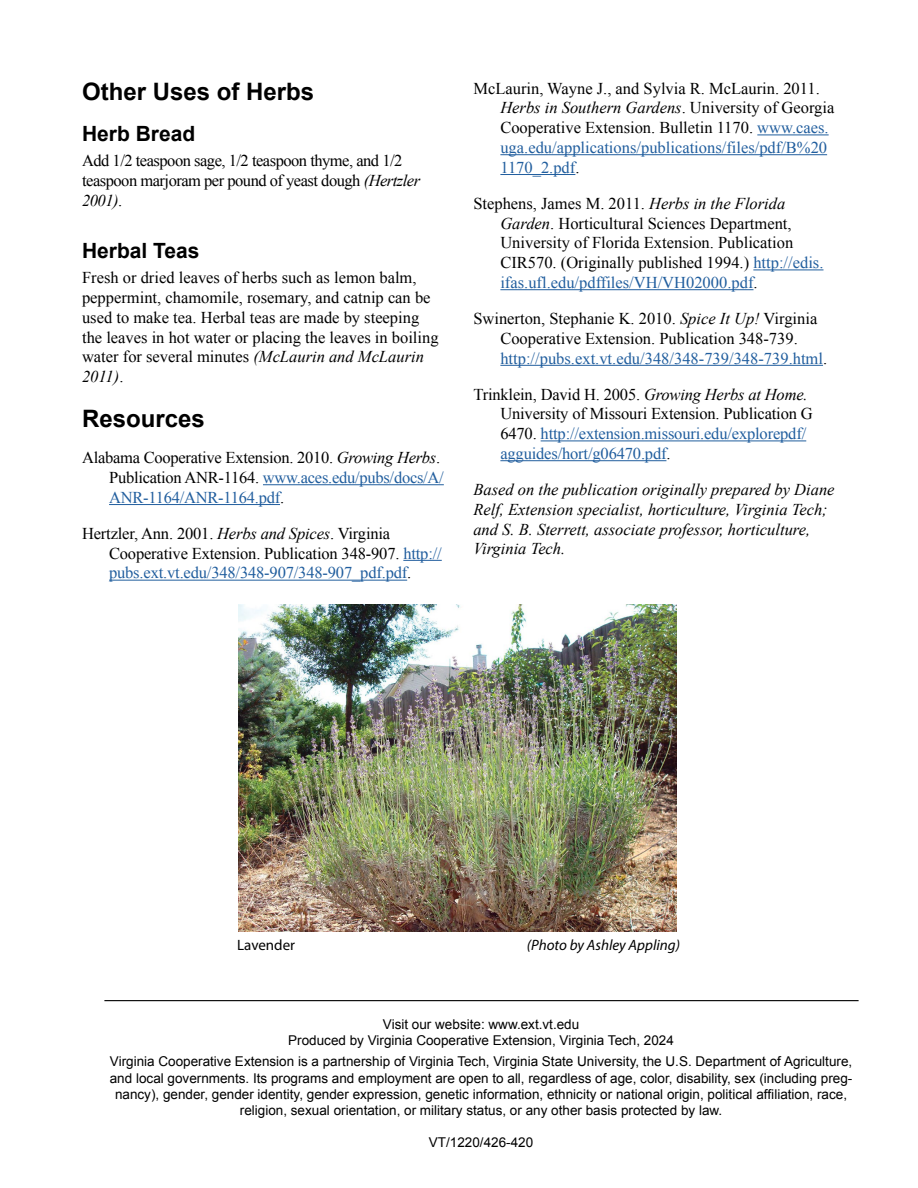
<style>
.page{position:relative;width:918px;height:1188px;background:#fff}
.page>*{position:absolute;margin:0;border:0;box-sizing:border-box;transform-origin:0 0}
.Subhead_1{font:700 24px "Arial";color:#000}
.Body{font:700 24px "Arial";color:#000}
.Subhead_2{font:700 21px "Arial";color:#000}
.Body-2{font:16.5px/19.8px "Times New Roman";color:#000}
.Body-3{font:italic 16.5px/19.8px "Times New Roman";color:#000}
.Body-4{font:16.5px/19.8px "Times New Roman";letter-spacing:-.03em;color:#000}
.t1{font:italic 15px "Myriad Pro";color:#000}
.t2{font:15px "Myriad Pro";color:#000}
.t3{font:13.5px/16.2px "Arial";color:#000;text-align:center}
.s1{font-style:italic}
.s2{color:#215e9e}
</style>
<div class="page">
<hr style="left:263px;top:484px;width:181px;height:1px;background:#215e9e">
<hr style="left:109px;top:504px;width:171px;height:1px;background:#215e9e">
<hr style="left:403px;top:560px;width:39px;height:1px;background:#215e9e">
<hr style="left:109px;top:580px;width:298px;height:1px;background:#215e9e">
<hr style="left:757px;top:135px;width:72px;height:1px;background:#215e9e">
<hr style="left:500px;top:154px;width:327px;height:1px;background:#215e9e">
<hr style="left:500px;top:174px;width:75px;height:1px;background:#215e9e">
<hr style="left:753px;top:270px;width:71px;height:1px;background:#215e9e">
<hr style="left:500px;top:289px;width:254px;height:1px;background:#215e9e">
<hr style="left:500px;top:365px;width:323px;height:1px;background:#215e9e">
<hr style="left:541px;top:441px;width:265px;height:1px;background:#215e9e">
<hr style="left:500px;top:460px;width:166px;height:1px;background:#215e9e">
<img style="left:239px;top:605px;width:437px;height:327px">
<hr style="left:104px;top:1000px;width:755px;height:1px;background:#000">
<h2 class="Subhead_1" style="left:82px;top:75px;width:234px">Other Uses of Herbs</h2>
<h3 class="Subhead_2" style="left:82px;top:120px;width:115px">Herb Bread</h3>
<p class="Body-4" style="left:82px;top:150px;width:340px">Add 1/2 teaspoon sage, 1/2 teaspoon thyme, and 1/2 teaspoon marjoram per pound of yeast dough <span class="s1">(Hertzler<br>2001)</span>.</p>
<h3 class="Subhead_2" style="left:82px;top:237px;width:119px">Herbal Teas</h3>
<p class="Body-2" style="left:82px;top:267px;width:358px">Fresh or dried leaves of herbs such as lemon balm, peppermint, chamomile, rosemary, and catnip can be used to make tea. Herbal teas are made by steeping the leaves in hot water or placing the leaves in boiling water for several minutes <span class="s1">(McLaurin and McLaurin 2011)</span>.</p>
<p class="Body" style="left:82px;top:403px;width:124px">Resources</p>
<p class="Body-2" style="left:109px;top:447px;width:336px;text-indent:-27px">Alabama Cooperative Extension. 2010. <span class="s1">Growing Herbs</span>.<br>Publication ANR-1164. <span class="s2">www.aces.edu/pubs/docs/A/<br>ANR-1164/ANR-1164.pdf</span>.</p>
<p class="Body-2" style="left:109px;top:523px;width:334px;text-indent:-27px">Hertzler, Ann. 2001. <span class="s1">Herbs and Spices</span>. Virginia<br>Cooperative Extension. Publication 348-907. <span class="s2">http:// pubs.ext.vt.edu/348/348-907/348-907_pdf.pdf</span>.</p>
<p class="Body-2" style="left:500px;top:78px;width:336px;text-indent:-27px">McLaurin, Wayne J., and Sylvia R. McLaurin. 2011.<br><span class="s1">Herbs in Southern Gardens</span>. University of Georgia Cooperative Extension. Bulletin 1170. <span class="s2">www.caes. uga.edu/applications/publications/files/pdf/B%20<br>1170_2.pdf</span>.</p>
<p class="Body-2" style="left:500px;top:193px;width:325px;text-indent:-27px">Stephens, James M. 2011. <span class="s1">Herbs in the Florida Garden</span>. Horticultural Sciences Department, University of Florida Extension. Publication CIR570. (Originally published 1994.) <span class="s2">http://edis. ifas.ufl.edu/pdffiles/VH/VH02000.pdf</span>.</p>
<p class="Body-2" style="left:500px;top:308px;width:328px;text-indent:-27px">Swinerton, Stephanie K. 2010. <span class="s1">Spice It Up!</span> Virginia<br>Cooperative Extension. Publication 348-739. <span class="s2">http://pubs.ext.vt.edu/348/348-739/348-739.html</span>.</p>
<p class="Body-2" style="left:500px;top:384px;width:314px;text-indent:-27px">Trinklein, David H. 2005. <span class="s1">Growing Herbs at Home.<br></span>University of Missouri Extension. Publication G 6470. <span class="s2">http://extension.missouri.edu/explorepdf/ agguides/hort/g06470.pdf</span>.</p>
<p class="Body-3" style="left:473px;top:479px;width:363px">Based on the publication originally prepared by Diane Relf, Extension specialist, horticulture, Virginia Tech; and S. B. Sterrett, associate professor, horticulture, Virginia Tech.</p>
<p class="t2" style="left:237px;top:936px;width:59px">Lavender</p>
<p class="t1" style="left:527px;top:936px;width:155px">(Photo by Ashley Appling)</p>
<p class="t3" style="left:383px;top:1016px;width:198px">Visit our website: www.ext.vt.edu</p>
<p class="t3" style="left:288px;top:1032px;width:387px">Produced by Virginia Cooperative Extension, Virginia Tech, 2024</p>
<p class="t3" style="left:110px;top:1054px;width:744px">Virginia Cooperative Extension is a partnership of Virginia Tech, Virginia State University, the U.S. Department of Agriculture, and local governments. Its programs and employment are open to all, regardless of age, color, disability, sex (including preg&shy;nancy), gender, gender identity, gender expression, genetic information, ethnicity or national origin, political affiliation, race, religion, sexual orientation, or military status, or any other basis protected by law.</p>
<p class="t3" style="left:429px;top:1135px;width:106px">VT/1220/426-420</p>
</div>
